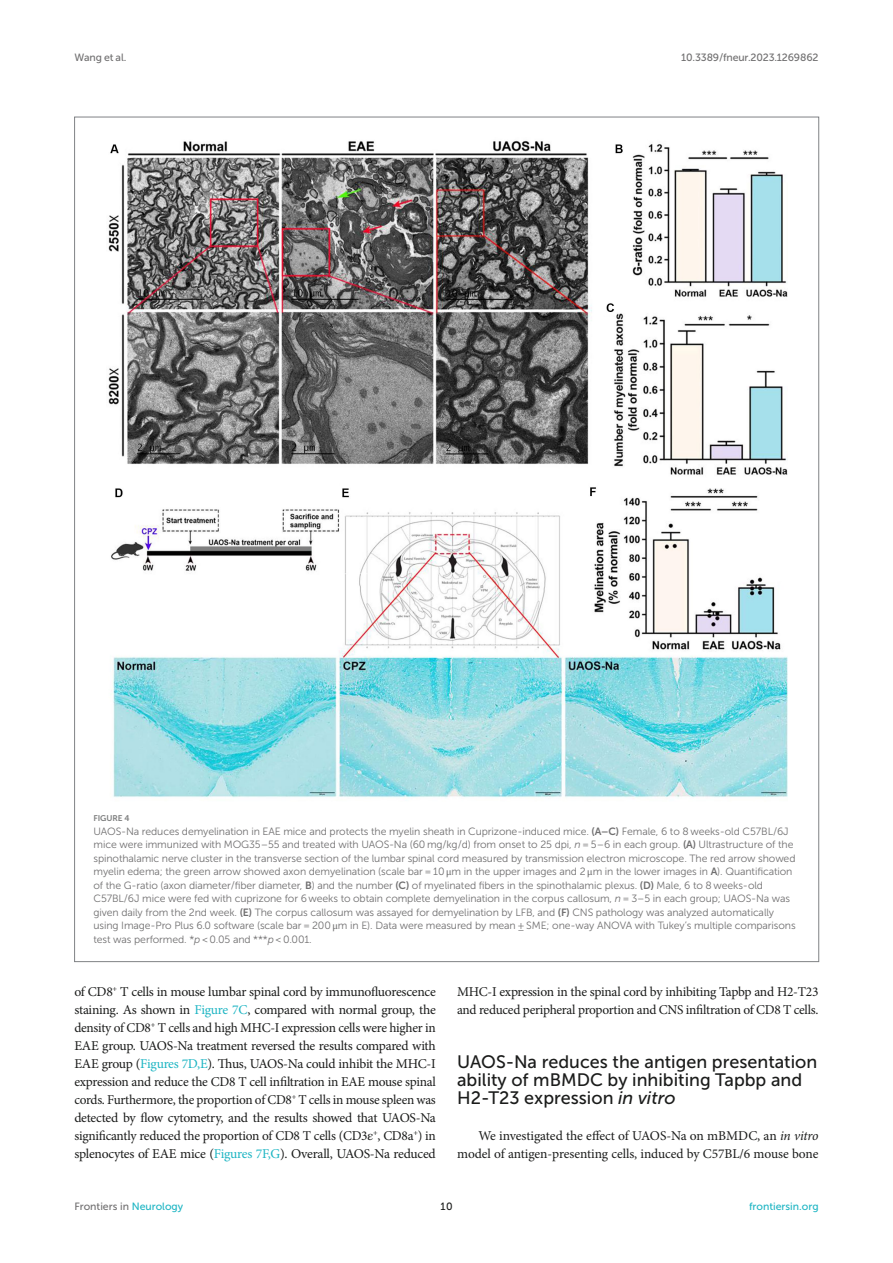
<style>
.page{position:relative;width:893px;height:1263px;background:#fff}
.page>*{position:absolute;margin:0;border:0;box-sizing:border-box;transform-origin:0 0}
.HEAD_2{font:18px/18px "Museo Sans 500";color:#1b1c1b}
.TEXT{font:13.5px/18px "Minion Pro";letter-spacing:-.02em;color:#1b1c1b;text-align:justify}
.TEXT_FLUSH{font:13.5px/18px "Minion Pro";letter-spacing:-.005em;color:#1b1c1b;text-align:right}
.FIG_LEG{font:10.5px/13.5px "Museo Sans 300";letter-spacing:-.01em;color:#706f70}
.t1{font:10.5px "Museo Sans 500";letter-spacing:-.015em;color:#706f70}
.t2{font:10.5px "Museo Sans 500";color:#1db5c3}
.t3{font:10.5px "Museo Sans 500";color:#1b1c1b}
.FIG_HD{font:8.25px "Museo Sans 700";letter-spacing:-.01em;color:#7e7f7f}
.s1{font-family:"Museo Sans 700"}
.s2{font-style:italic}
.s3{font-family:"STIX General"}
.s4{color:#1db5c3}
</style>
<div class="page">
<img style="left:108px;top:140px;width:680px;height:658px">
<p class="t1" style="left:74px;top:51px;width:53px">Wang et al.</p>
<p class="t1" style="left:681px;top:51px;width:139px">10.3389/fneur.2023.1269862</p>
<p class="FIG_HD" style="left:94px;top:814px;width:37px">FIGURE 4</p>
<p class="FIG_LEG" style="left:94px;top:824px;width:704px">UAOS-Na reduces demyelination in EAE mice and protects the myelin sheath in Cuprizone-induced mice. <span class="s1">(A–C)</span> Female, 6 to 8 weeks-old C57BL/6J mice were immunized with MOG35–55 and treated with UAOS-Na (60 mg/kg/d) from onset to 25 dpi, <span class="s2">n</span> = 5–6 in each group. <span class="s1">(A)</span> Ultrastructure of the spinothalamic nerve cluster in the transverse section of the lumbar spinal cord measured by transmission electron microscope. The red arrow showed myelin edema; the green arrow showed axon demyelination (scale bar = 10 <span class="s3">μ</span>m in the upper images and 2 <span class="s3">μ</span>m in the lower images in <span class="s1">A</span>). Quantification of the G-ratio (axon diameter/fiber diameter, <span class="s1">B</span>) and the number <span class="s1">(C)</span> of myelinated fibers in the spinothalamic plexus. <span class="s1">(D)</span> Male, 6 to 8 weeks-old C57BL/6J mice were fed with cuprizone for 6 weeks to obtain complete demyelination in the corpus callosum, <span class="s2">n</span> = 3–5 in each group; UAOS-Na was given daily from the 2nd week. <span class="s1">(E)</span> The corpus callosum was assayed for demyelination by LFB, and <span class="s1">(F)</span> CNS pathology was analyzed automatically using Image-Pro Plus 6.0 software (scale bar = 200 <span class="s3">μ</span>m in E). Data were measured by mean ± SME; one-way ANOVA with Tukey’s multiple comparisons test was performed. *<span class="s2">p</span> &lt; 0.05 and ***<span class="s2">p</span> &lt; 0.001.</p>
<p class="TEXT" style="left:74px;top:983px;width:363px">of CD8<sup>+</sup> T cells in mouse lumbar spinal cord by immunofluorescence staining. As shown in <span class="s4">Figure 7C</span>, compared with normal group, the density of CD8<sup>+</sup> T cells and high MHC-I expression cells were higher in EAE group. UAOS-Na treatment reversed the results compared with EAE group (<span class="s4">Figures 7D,E</span>). Thus, UAOS-Na could inhibit the MHC-I expression and reduce the CD8 T cell infiltration in EAE mouse spinal cords. Furthermore, the proportion of CD8<sup>+</sup> T cells in mouse spleen was detected by flow cytometry, and the results showed that UAOS-Na significantly reduced the proportion of CD8 T cells (CD3<span class="s3">ε</span><sup>+</sup>, CD8a<sup>+</sup>) in splenocytes of EAE mice (<span class="s4">Figures 7F,G</span>). Overall, UAOS-Na reduced</p>
<p class="TEXT" style="left:457px;top:983px;width:363px">MHC-I expression in the spinal cord by inhibiting Tapbp and H2-T23 and reduced peripheral proportion and CNS infiltration of CD8 T cells.</p>
<p class="HEAD_2" style="left:457px;top:1053px;width:362px">UAOS-Na reduces the antigen presentation ability of mBMDC by inhibiting Tapbp and<br>H2-T23 expression <span class="s2">in vitro</span></p>
<p class="TEXT_FLUSH" style="left:457px;top:1127px;width:363px">We investigated the effect of UAOS-Na on mBMDC, an <span class="s2">in vitro </span>model of antigen-presenting cells, induced by C57BL/6 mouse bone</p>
<p class="t1" style="left:74px;top:1200px;width:110px">Frontiers in <span class="s4">Neurology</span></p>
<p class="t3" style="left:440px;top:1200px;width:14px">10</p>
<p class="t2" style="left:749px;top:1200px;width:71px">frontiersin.org</p>
</div>
